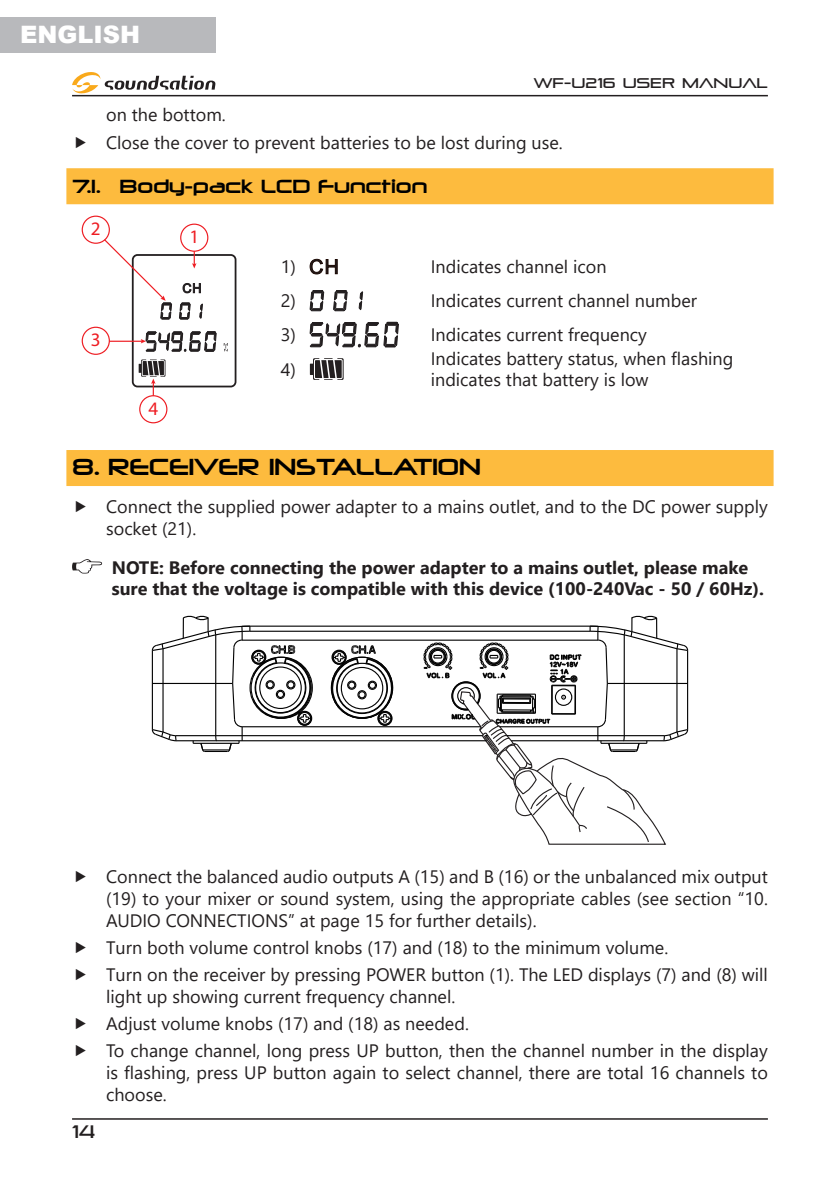
<style>
.page{position:relative;width:840px;height:1191px;background:#fff}
.page>*{position:absolute;margin:0;border:0;box-sizing:border-box;transform-origin:0 0}
.t1{font:900 24px "Arial";color:#fff}
.t2{font:22px "Neuropolitical";color:#000}
.t3{font:19px "Myriad Pro";color:#ee1d23}
.ENG_-_Basic_Text_for{font:18px/21.6px "Segoe UI";color:#231f20}
.ENG_-_Dito_-_Tab_7mm{font:700 18px/21.6px "Segoe UI";color:#231f20}
.t4{font:18px "Neuropolitical";color:#000}
.t5{font:18px "Pirulen";color:#231f20}
.t6{font:14px "Pirulen";color:#231f20}
</style>
<div class="page">
<div style="left:66px;top:168px;width:707px;height:36px;background:#fdbb3e"></div>
<div style="left:66px;top:450px;width:707px;height:36px;background:#fdbb3e"></div>
<svg style="left:199px;top:304px;width:4px;height:15px"></svg>
<svg style="left:179px;top:303px;width:11px;height:17px"></svg>
<div style="left:132px;top:254px;width:104px;height:133px;border:2px solid #231f20;border-radius:5px"></div>
<svg style="left:182px;top:283px;width:19px;height:10px"></svg>
<svg style="left:223px;top:343px;width:5px;height:8px"></svg>
<div style="left:180px;top:223px;width:28px;height:29px;border:1px solid #ee1d23;border-radius:50%"></div>
<svg style="left:192px;top:251px;width:4px;height:17px"></svg>
<div style="left:82px;top:327px;width:28px;height:28px;border:1px solid #ee1d23;border-radius:50%"></div>
<hr style="left:109px;top:341px;width:33px;height:1px;background:#ee1d23">
<svg style="left:141px;top:331px;width:75px;height:21px"></svg>
<div style="left:139px;top:395px;width:28px;height:28px;border:1px solid #ee1d23;border-radius:50%"></div>
<svg style="left:139px;top:359px;width:26px;height:37px"></svg>
<div style="left:82px;top:216px;width:28px;height:28px;border:1px solid #ee1d23;border-radius:50%"></div>
<svg style="left:103px;top:238px;width:69px;height:81px"></svg>
<svg style="left:309px;top:259px;width:28px;height:15px"></svg>
<svg style="left:358px;top:291px;width:5px;height:19px"></svg>
<svg style="left:333px;top:290px;width:14px;height:21px"></svg>
<svg style="left:309px;top:290px;width:15px;height:21px"></svg>
<svg style="left:309px;top:322px;width:89px;height:25px"></svg>
<svg style="left:310px;top:358px;width:33px;height:22px"></svg>
<svg style="left:72px;top:559px;width:30px;height:14px"></svg>
<hr style="left:176px;top:740px;width:310px;height:1px;background:#030303">
<hr style="left:175px;top:735px;width:307px;height:1px;background:#030303">
<hr style="left:250px;top:630px;width:339px;height:2px;background:#030303">
<hr style="left:250px;top:625px;width:339px;height:1px;background:#030303">
<hr style="left:242px;top:726px;width:238px;height:1px;background:#030303">
<hr style="left:241px;top:639px;width:357px;height:1px;background:#030303">
<svg style="left:152px;top:616px;width:160px;height:136px"></svg>
<div style="left:377px;top:711px;width:15px;height:15px;border:1px solid #030303;border-radius:50%"></div>
<div style="left:378px;top:712px;width:13px;height:13px;border:1px solid #030303;border-radius:50%"></div>
<svg style="left:331px;top:645px;width:63px;height:77px"></svg>
<div style="left:249px;top:656px;width:62px;height:63px;border:1px solid #030303;border-radius:50%"></div>
<div style="left:259px;top:666px;width:42px;height:43px;border:1px solid #030303;border-radius:50%"></div>
<div style="left:340px;top:667px;width:43px;height:42px;border:1px solid #030303;border-radius:50%"></div>
<div style="left:330px;top:656px;width:63px;height:63px;border:1px solid #030303;border-radius:50%"></div>
<svg style="left:422px;top:616px;width:265px;height:228px"></svg>
<hr style="left:72px;top:95px;width:695px;height:1px;background:#231f20">
<svg style="left:72px;top:72px;width:143px;height:22px"></svg>
<hr style="left:72px;top:1118px;width:695px;height:1px;background:#231f20">
<div style="left:0;top:17px;width:215px;height:35px;background:#b8b9bc"></div>
<h1 class="t1" style="left:20px;top:17px;width:121px">ENGLISH</h1>
<p class="t6" style="left:533px;top:74px;width:235px">WF-U216 USER MANUAL</p>
<p class="ENG_-_Basic_Text_for" style="left:106px;top:103px;width:121px">on the bottom.</p>
<p class="ENG_-_Basic_Text_for" style="left:106px;top:130px;width:458px">Close the cover to prevent batteries to be lost during use.</p>
<p class="t4" style="left:72px;top:175px;width:356px">7.1. Body-pack LCD Function</p>
<p class="t3" style="left:189px;top:225px;width:11px">1</p>
<p class="t3" style="left:91px;top:217px;width:11px">2</p>
<p class="t3" style="left:91px;top:328px;width:11px">3</p>
<p class="t3" style="left:148px;top:397px;width:11px">4</p>
<p class="ENG_-_Basic_Text_for" style="left:280px;top:254px;width:17px">1)</p>
<p class="ENG_-_Basic_Text_for" style="left:430px;top:254px;width:177px">Indicates channel icon</p>
<p class="ENG_-_Basic_Text_for" style="left:280px;top:288px;width:17px">2)</p>
<p class="ENG_-_Basic_Text_for" style="left:430px;top:288px;width:268px">Indicates current channel number</p>
<p class="ENG_-_Basic_Text_for" style="left:280px;top:322px;width:17px">3)</p>
<p class="ENG_-_Basic_Text_for" style="left:430px;top:322px;width:217px">Indicates current frequency</p>
<p class="ENG_-_Basic_Text_for" style="left:280px;top:357px;width:17px">4)</p>
<p class="ENG_-_Basic_Text_for" style="left:430px;top:346px;width:304px">Indicates battery status, when flashing indicates that battery is low</p>
<p class="t2" style="left:72px;top:452px;width:410px">8. RECEIVER INSTALLATION</p>
<p class="ENG_-_Basic_Text_for" style="left:106px;top:494px;width:663px">Connect the supplied power adapter to a mains outlet, and to the DC power supply socket (21).</p>
<p class="ENG_-_Dito_-_Tab_7mm" style="left:112px;top:555px;width:653px">NOTE: Before connecting the power adapter to a mains outlet, please make sure that the voltage is compatible with this device (100-240Vac - 50 / 60Hz).</p>
<p class="t5" style="left:72px;top:1120px;width:25px">14</p>
<p class="ENG_-_Basic_Text_for" style="left:106px;top:864px;width:663px;text-align:justify">Connect the balanced audio outputs A (15) and B (16) or the unbalanced mix output (19) to your mixer or sound system, using the appropriate cables (see section “10.<br>AUDIO CONNECTIONS” at page 15 for further details).</p>
<p class="ENG_-_Basic_Text_for" style="left:106px;top:935px;width:563px">Turn both volume control knobs (17) and (18) to the minimum volume.</p>
<p class="ENG_-_Basic_Text_for" style="left:106px;top:962px;width:663px">Turn on the receiver by pressing POWER button (1). The LED displays (7) and (8) will light up showing current frequency channel.</p>
<p class="ENG_-_Basic_Text_for" style="left:106px;top:1011px;width:364px">Adjust volume knobs (17) and (18) as needed.</p>
<p class="ENG_-_Basic_Text_for" style="left:106px;top:1038px;width:663px;text-align:justify">To change channel, long press UP button, then the channel number in the display is flashing, press UP button again to select channel, there are total 16 channels to choose.</p>
</div>
